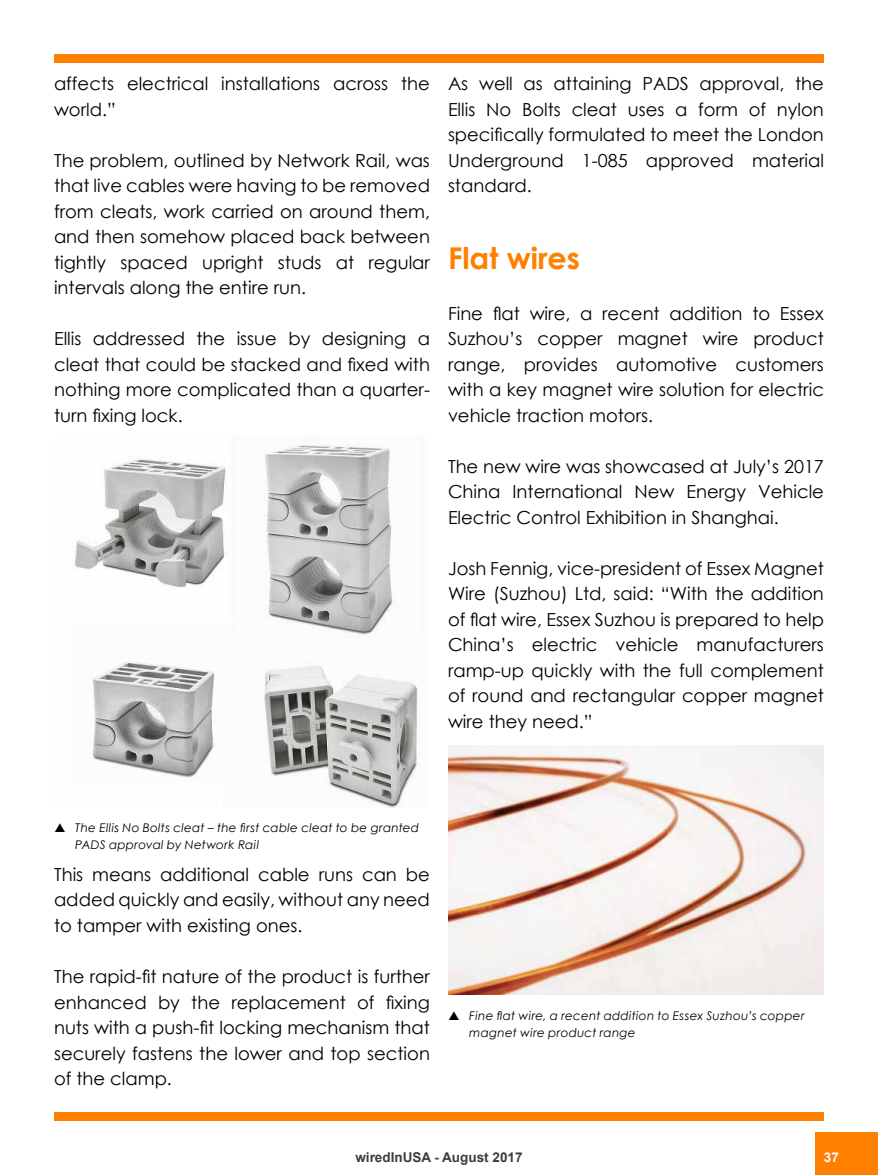
<style>
.page{position:relative;width:878px;height:1175px;background:#fff}
.page>*{position:absolute;margin:0;border:0;box-sizing:border-box;transform-origin:0 0}
.t1{font:700 30px "Century Gothic";color:#ff7f00}
.t2{font:18px/25.5px "Century Gothic";color:#000;text-align:justify}
.t3{font:700 13.5px "Arial";color:#3c3c3b}
.t4{font:700 13.5px "Arial";color:#fff}
.t5{font:italic 12px/16.5px "Century Gothic";letter-spacing:.02em;color:#000}
</style>
<div class="page">
<div style="left:54px;top:55px;width:770px;height:8px;background:#ff7f00"></div>
<div style="left:54px;top:1112px;width:770px;height:8px;background:#ff7f00"></div>
<img style="left:75px;top:444px;width:343px;height:363px">
<img style="left:448px;top:745px;width:376px;height:249px">
<div style="left:815px;top:1132px;width:63px;height:42px;background:#ff7f00"></div>
<p class="t2" style="left:54px;top:71px;width:377px">affects electrical installations across the world.”</p>
<p class="t2" style="left:54px;top:147px;width:377px">The problem, outlined by Network Rail, was that live cables were having to be removed from cleats, work carried on around them, and then somehow placed back between tightly spaced upright studs at regular intervals along the entire run.</p>
<p class="t2" style="left:54px;top:326px;width:377px">Ellis addressed the issue by designing a cleat that could be stacked and fixed with nothing more complicated than a quarter&shy;turn fixing lock.</p>
<p class="t2" style="left:448px;top:71px;width:377px">As well as attaining PADS approval, the Ellis No Bolts cleat uses a form of nylon specifically formulated to meet the London Underground 1-085 approved material standard.</p>
<h1 class="t1" style="left:448px;top:235px;width:133px">Flat wires</h1>
<p class="t2" style="left:448px;top:300px;width:377px">Fine flat wire, a recent addition to Essex Suzhou’s copper magnet wire product range, provides automotive customers with a key magnet wire solution for electric vehicle traction motors.</p>
<p class="t2" style="left:448px;top:453px;width:377px">The new wire was showcased at July’s 2017<br>China International New Energy Vehicle Electric Control Exhibition in Shanghai.</p>
<p class="t2" style="left:448px;top:555px;width:377px">Josh Fennig, vice-president of Essex Magnet Wire (Suzhou) Ltd, said: “With the addition of flat wire, Essex Suzhou is prepared to help China’s electric vehicle manufacturers ramp-up quickly with the full complement of round and rectangular copper magnet wire they need.”</p>
<p class="t5" style="left:75px;top:819px;width:345px">The Ellis No Bolts cleat – the first cable cleat to be granted<br>PADS approval by Network Rail</p>
<p class="t2" style="left:54px;top:861px;width:377px">This means additional cable runs can be added quickly and easily, without any need to tamper with existing ones.</p>
<p class="t2" style="left:54px;top:963px;width:377px">The rapid-fit nature of the product is further enhanced by the replacement of fixing nuts with a push-fit locking mechanism that securely fastens the lower and top section of the clamp.</p>
<p class="t5" style="left:469px;top:1007px;width:337px">Fine flat wire, a recent addition to Essex Suzhou’s copper magnet wire product range</p>
<p class="t3" style="left:355px;top:1148px;width:169px">wiredInUSA - August 2017</p>
<p class="t4" style="left:824px;top:1148px;width:17px">37</p>
</div>
